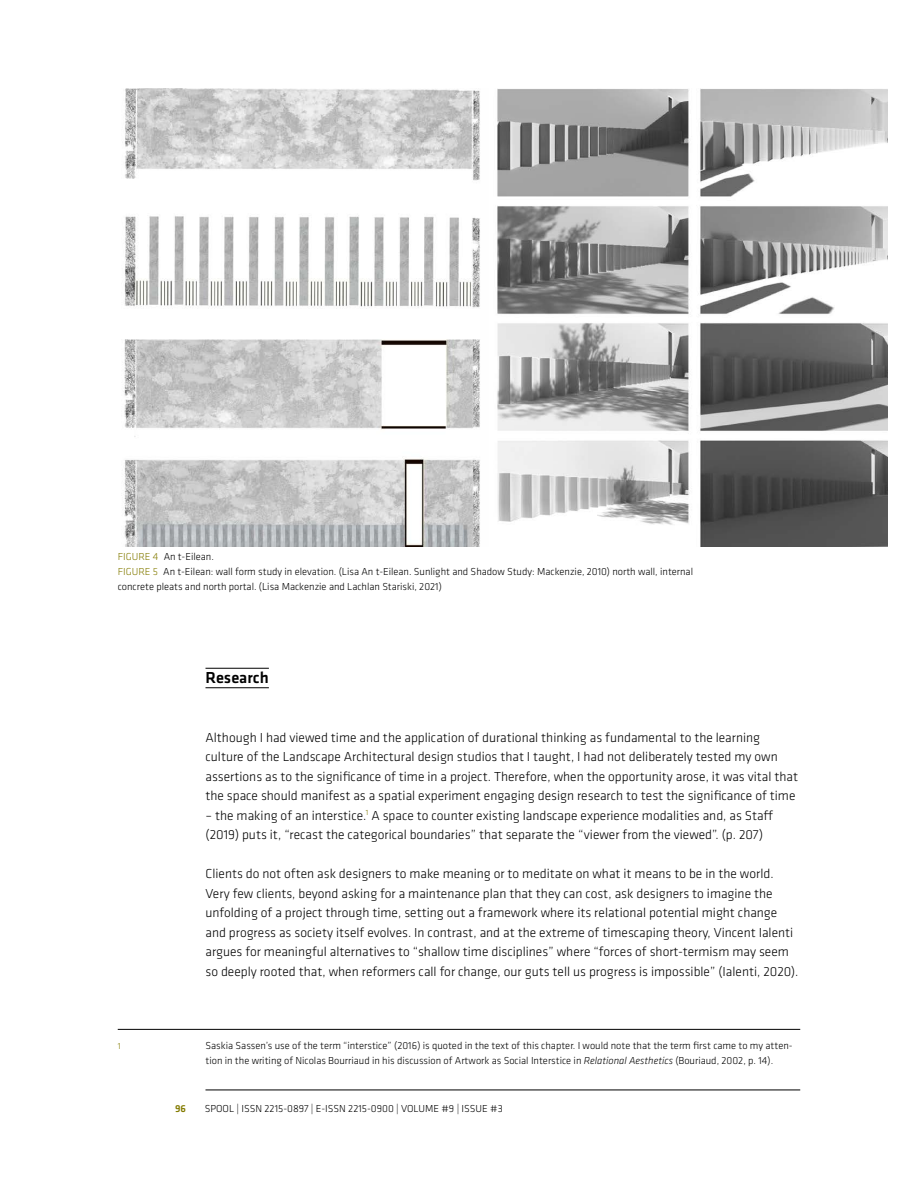
<style>
.page{position:relative;width:918px;height:1188px;background:#fff}
.page>*{position:absolute;margin:0;border:0;box-sizing:border-box;transform-origin:0 0}
.t1{font:500 16.5px "Klavika Basic";color:#000}
.t2{font:300 13.5px/19.5px "Klavika Basic";color:#000}
.t3{font:300 10.5px/14.7px "Klavika Basic";color:#000}
.t4{font:300 10.5px "Klavika Basic";color:#837b00}
.t5{font:500 10.5px "Klavika Basic";color:#837b00}
.t6{font:300 9px "Klavika Basic";color:#837b00}
.s1{color:#837b00}
.s2{font-style:italic}
</style>
<div class="page">
<hr style="left:206px;top:1090px;width:594px;height:1px;background:#000">
<hr style="left:206px;top:687px;width:63px;height:1px;background:#000">
<img style="left:124px;top:88px;width:764px;height:459px">
<hr style="left:206px;top:668px;width:63px;height:1px;background:#000">
<hr style="left:118px;top:1029px;width:682px;height:1px;background:#000">
<p class="t4" style="left:118px;top:551px;width:12px">Figure</p>
<p class="t3" style="left:153px;top:550px;width:63px"><span class="s1">4</span> An t-Eilean.</p>
<p class="t4" style="left:118px;top:565px;width:12px">Figure</p>
<p class="t3" style="left:118px;top:564px;width:577px;text-indent:35px"><span class="s1">5</span> An t-Eilean: wall form study in elevation. (Lisa An t-Eilean. Sunlight and Shadow Study: Mackenzie, 2010) north wall, internal concrete pleats and north portal. (Lisa Mackenzie and Lachlan Stariski, 2021)</p>
<p class="t1" style="left:206px;top:667px;width:65px">Research</p>
<p class="t2" style="left:206px;top:727px;width:594px">Although I had viewed time and the application of durational thinking as fundamental to the learning culture of the Landscape Architectural design studios that I taught, I had not deliberately tested my own assertions as to the significance of time in a project. Therefore, when the opportunity arose, it was vital that the space should manifest as a spatial experiment engaging design research to test the significance of time</p>
<p class="t2" style="left:205px;top:805px;width:569px">– the making of an interstice.<sup>1</sup> A space to counter existing landscape experience modalities and, as Staff (2019) puts it, “recast the categorical boundaries” that separate the “viewer from the viewed”. (p. 207)</p>
<p class="t2" style="left:205px;top:864px;width:594px">Clients do not often ask designers to make meaning or to meditate on what it means to be in the world.<br>Very few clients, beyond asking for a maintenance plan that they can cost, ask designers to imagine the unfolding of a project through time, setting out a framework where its relational potential might change and progress as society itself evolves. In contrast, and at the extreme of timescaping theory, Vincent Ialenti argues for meaningful alternatives to “shallow time disciplines” where “forces of short-termism may seem so deeply rooted that, when reformers call for change, our guts tell us progress is impossible” (Ialenti, 2020).</p>
<p class="t6" style="left:118px;top:1040px;width:4px">1</p>
<p class="t3" style="left:206px;top:1038px;width:589px">Saskia Sassen’s use of the term “interstice” (2016) is quoted in the text of this chapter. I would note that the term first came to my atten&shy;tion in the writing of Nicolas Bourriaud in his discussion of Artwork as Social Interstice in <span class="s2">Relational Aesthetics</span> (Bouriaud, 2002, p. 14).</p>
<p class="t5" style="left:175px;top:1102px;width:12px">96</p>
<p class="t3" style="left:205px;top:1101px;width:300px">SPOOL | ISSN 2215-0897 | E-ISSN 2215-0900 | VOLUME #9 | ISSUE #3</p>
</div>
